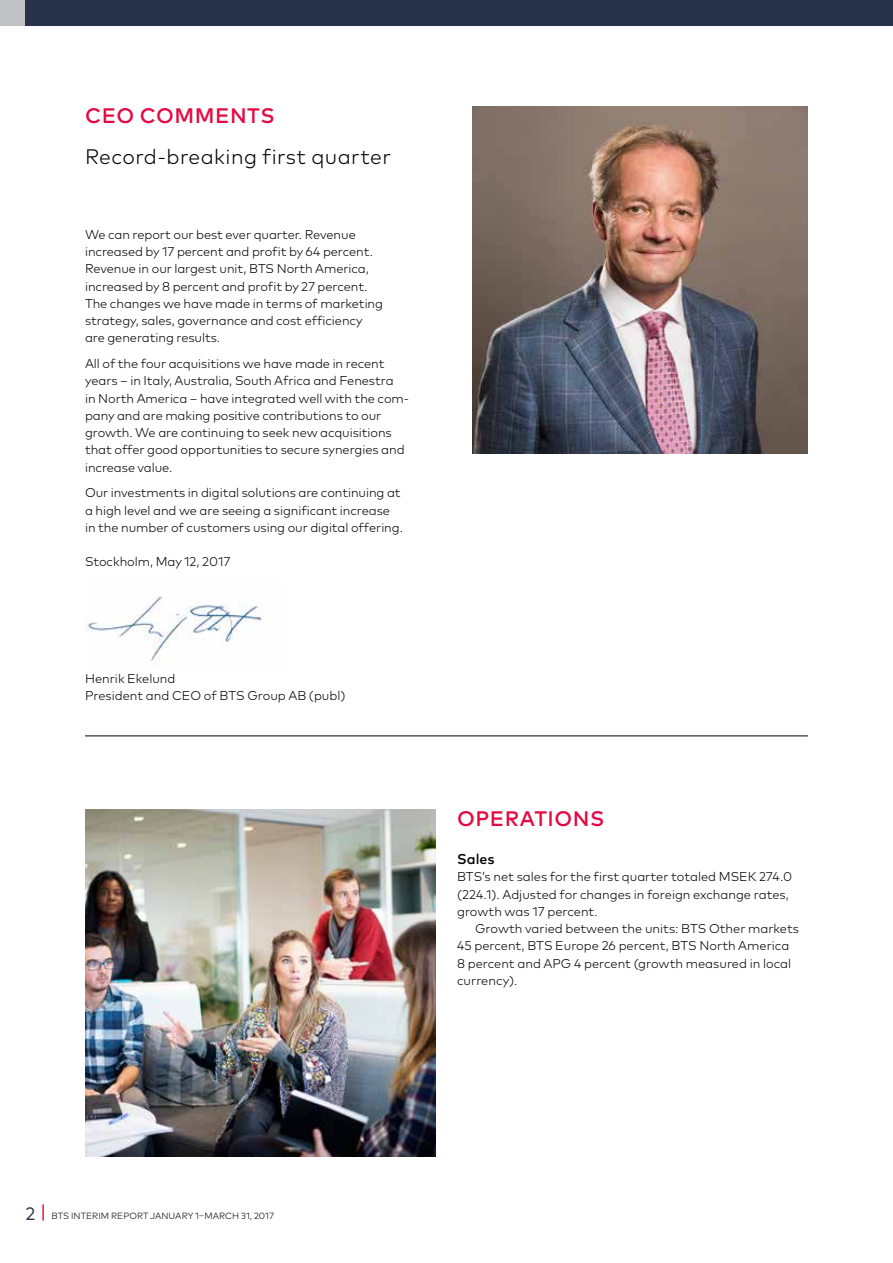
<style>
.page{position:relative;width:893px;height:1263px;background:#fff}
.page>*{position:absolute;margin:0;border:0;box-sizing:border-box;transform-origin:0 0}
.t1{font:300 21px "Mark OT";letter-spacing:.02em;color:#000}
.t2{font:500 21px "Mark OT";letter-spacing:.025em;color:#e50943}
.t3{font:500 14.25px "Mark OT";color:#000}
.t4{font:300 12.75px/17.2px "Mark OT";letter-spacing:-.005em;color:#000}
.t5{font:300 9px "Mark OT";letter-spacing:.005em;color:#000}
.s1{font-weight:400;font-size:18px;color:#28324a}
.s2{font-weight:400;font-size:19.5px;color:#e50943}
</style>
<div class="page">
<div style="left:0;top:0;width:26px;height:26px;background:#bfc1c2"></div>
<div style="left:26px;top:0;width:867px;height:26px;background:#28324a"></div>
<hr style="left:85px;top:736px;width:723px;height:1px;background:#000">
<img style="left:85px;top:596px;width:188px;height:65px">
<img style="left:472px;top:106px;width:336px;height:347px">
<img style="left:85px;top:809px;width:351px;height:348px">
<h1 class="t2" style="left:85px;top:102px;width:191px">CEO COMMENTS</h1>
<h1 class="t1" style="left:85px;top:144px;width:307px">Record-breaking first quarter</h1>
<p class="t4" style="left:85px;top:226px;width:300px">We can report our best ever quarter. Revenue increased by 17 percent and profit by 64 percent.<br>Revenue in our largest unit, BTS North America, increased by 8 percent and profit by 27 percent.<br>The changes we have made in terms of marketing strategy, sales, governance and cost efficiency are generating results.</p>
<p class="t4" style="left:85px;top:355px;width:326px">All of the four acquisitions we have made in recent years – in Italy, Australia, South Africa and Fenestra<br>in North America – have integrated well with the com&shy;pany and are making positive contributions to our growth. We are continuing to seek new acquisitions that offer good opportunities to secure synergies and increase value.</p>
<p class="t4" style="left:85px;top:484px;width:319px">Our investments in digital solutions are continuing at a high level and we are seeing a significant increase in the number of customers using our digital offering.</p>
<p class="t4" style="left:85px;top:553px;width:147px">Stockholm, May 12, 2017</p>
<p class="t4" style="left:85px;top:669px;width:262px">Henrik Ekelund<br>President and CEO of BTS Group AB (publ)</p>
<h1 class="t2" style="left:457px;top:805px;width:149px">OPERATIONS</h1>
<p class="t3" style="left:457px;top:850px;width:39px">Sales</p>
<p class="t4" style="left:457px;top:868px;width:337px">BTS’s net sales for the first quarter totaled MSEK 274.0 (224.1). Adjusted for changes in foreign exchange rates, growth was 17 percent.</p>
<p class="t4" style="left:457px;top:920px;width:343px;text-indent:18px">Growth varied between the units: BTS Other markets 45 percent, BTS Europe 26 percent, BTS North America 8 percent and APG 4 percent (growth measured in local currency).</p>
<p class="t5" style="left:26px;top:1210px;width:250px"><span class="s1">2</span> <span class="s2">|</span> BTS INTERIM REPORT JANUARY 1–MARCH 31, 2017</p>
</div>
